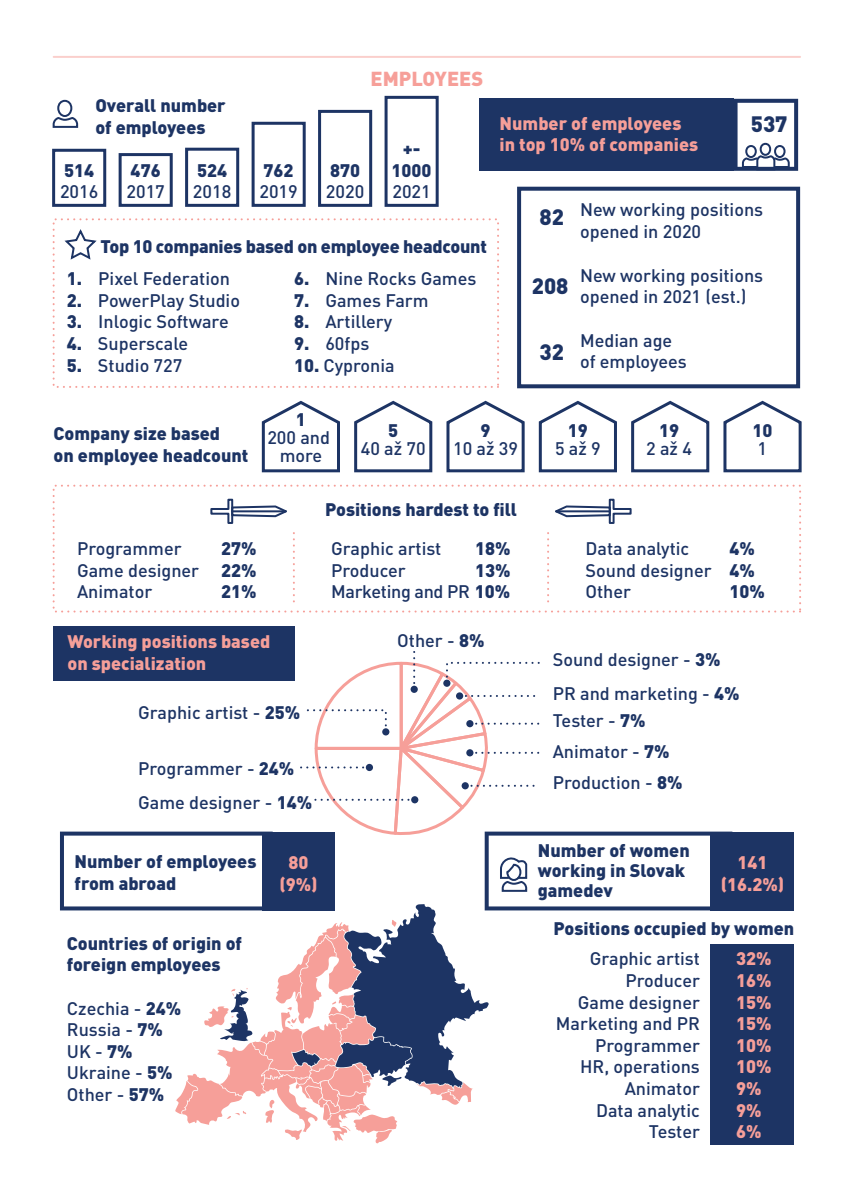
<style>
.page{position:relative;width:842px;height:1191px;background:#fff}
.page>*{position:absolute;margin:0;border:0;box-sizing:border-box;transform-origin:0 0}
.t1{font:900 22px "DIN Pro";color:#1d3464}
.t2{font:900 20px "DIN Pro";color:#f69f99}
.t3{font:500 18px/21.6px "DIN Pro";color:#1d3464}
.t4{font:900 18px/21.6px "DIN Pro";color:#1d3464}
.t5{font:900 18px/21.6px "DIN Pro";color:#f69f99}
.t6{font:500 18px/21.6px "DIN Pro";letter-spacing:-.02em;color:#1d3464;text-align:right}
.s1{font-weight:900}
</style>
<div class="page">
<hr style="left:54px;top:56px;width:746px;height:2px;background:#f69f99">
<div style="left:479px;top:99px;width:254px;height:72px;background:#1d3464"></div>
<svg style="left:733px;top:99px;width:65px;height:72px"></svg>
<div style="left:517px;top:187px;width:283px;height:201px;border:4px solid #1d3464"></div>
<div style="left:52px;top:149px;width:54px;height:58px;border:3px solid #1d3464"></div>
<div style="left:119px;top:153px;width:54px;height:54px;border:3px solid #1d3464"></div>
<div style="left:185px;top:148px;width:54px;height:59px;border:3px solid #1d3464"></div>
<div style="left:252px;top:122px;width:54px;height:85px;border:3px solid #1d3464"></div>
<div style="left:318px;top:110px;width:54px;height:97px;border:3px solid #1d3464"></div>
<div style="left:385px;top:96px;width:54px;height:111px;border:3px solid #1d3464"></div>
<svg style="left:52px;top:115px;width:27px;height:13px"></svg>
<div style="left:57px;top:100px;width:15px;height:17px;border:2px solid #1d3464;border-radius:50%"></div>
<svg style="left:64px;top:229px;width:33px;height:31px"></svg>
<div style="left:53px;top:218px;width:446px;height:170px;border:2px dashed #f69f99"></div>
<svg style="left:261px;top:400px;width:79px;height:73px"></svg>
<svg style="left:354px;top:400px;width:79px;height:73px"></svg>
<svg style="left:446px;top:400px;width:79px;height:73px"></svg>
<svg style="left:538px;top:400px;width:79px;height:73px"></svg>
<svg style="left:631px;top:400px;width:79px;height:73px"></svg>
<svg style="left:723px;top:400px;width:79px;height:73px"></svg>
<svg style="left:293px;top:533px;width:2px;height:68px"></svg>
<svg style="left:547px;top:533px;width:2px;height:68px"></svg>
<div style="left:54px;top:625px;width:241px;height:55px;background:#1d3464"></div>
<div style="left:710px;top:831px;width:84px;height:79px;background:#1d3464"></div>
<div style="left:710px;top:944px;width:84px;height:200px;background:#1d3464"></div>
<svg style="left:60px;top:651px;width:672px;height:492px"></svg>
<svg style="left:210px;top:498px;width:77px;height:26px"></svg>
<hr style="left:232px;top:510px;width:54px;height:2px;background:#1d3464">
<svg style="left:555px;top:498px;width:77px;height:26px"></svg>
<hr style="left:556px;top:510px;width:54px;height:2px;background:#1d3464">
<p class="t2" style="left:370px;top:65px;width:114px">EMPLOYEES</p>
<p class="t4" style="left:95px;top:94px;width:132px">Overall number of employees</p>
<p class="t4" style="left:64px;top:159px;width:32px">514</p>
<p class="t3" style="left:60px;top:181px;width:40px">2016</p>
<p class="t4" style="left:131px;top:159px;width:32px">476</p>
<p class="t3" style="left:126px;top:181px;width:40px">2017</p>
<p class="t4" style="left:197px;top:159px;width:32px">524</p>
<p class="t3" style="left:193px;top:181px;width:40px">2018</p>
<p class="t4" style="left:264px;top:159px;width:32px">762</p>
<p class="t3" style="left:259px;top:181px;width:40px">2019</p>
<p class="t4" style="left:330px;top:159px;width:32px">870</p>
<p class="t3" style="left:326px;top:181px;width:40px">2020</p>
<p class="t4" style="left:392px;top:137px;width:42px;text-align:center">+-<br>1000</p>
<p class="t3" style="left:392px;top:181px;width:40px">2021</p>
<p class="t4" style="left:100px;top:235px;width:388px">Top 10 companies based on employee headcount</p>
<p class="t3" style="left:67px;top:267px;width:165px"><span class="s1">1.</span> Pixel Federation</p>
<p class="t3" style="left:67px;top:289px;width:175px"><span class="s1">2.</span> PowerPlay Studio</p>
<p class="t3" style="left:67px;top:310px;width:164px"><span class="s1">3.</span> Inlogic Software</p>
<p class="t3" style="left:67px;top:332px;width:123px"><span class="s1">4.</span> Superscale</p>
<p class="t3" style="left:67px;top:354px;width:117px"><span class="s1">5.</span> Studio 727</p>
<p class="t3" style="left:294px;top:267px;width:184px"><span class="s1">6.</span> Nine Rocks Games</p>
<p class="t3" style="left:294px;top:289px;width:136px"><span class="s1">7.</span> Games Farm</p>
<p class="t3" style="left:294px;top:310px;width:100px"><span class="s1">8.</span> Artillery</p>
<p class="t3" style="left:294px;top:332px;width:77px"><span class="s1">9.</span> 60fps</p>
<p class="t3" style="left:294px;top:354px;width:102px"><span class="s1">10.</span> Cypronia</p>
<p class="t5" style="left:500px;top:112px;width:200px">Number of employees in top 10% of companies</p>
<p class="t1" style="left:751px;top:109px;width:38px">537</p>
<p class="t1" style="left:539px;top:202px;width:26px">82</p>
<p class="t1" style="left:532px;top:271px;width:38px">208</p>
<p class="t1" style="left:539px;top:337px;width:26px">32</p>
<p class="t3" style="left:580px;top:199px;width:185px">New working positions opened in 2020</p>
<p class="t3" style="left:580px;top:264px;width:185px">New working positions opened in 2021 (est.)</p>
<p class="t3" style="left:580px;top:329px;width:108px">Median age of employees</p>
<p class="t4" style="left:54px;top:422px;width:196px">Company size based<br>on employee headcount</p>
<p class="t4" style="left:296px;top:407px;width:12px">1</p>
<p class="t3" style="left:267px;top:427px;width:64px;line-height:18px;text-align:center">200 and more</p>
<p class="t4" style="left:388px;top:418px;width:12px">5</p>
<p class="t3" style="left:361px;top:437px;width:66px">40 až 70</p>
<p class="t4" style="left:481px;top:418px;width:12px">9</p>
<p class="t3" style="left:453px;top:437px;width:66px">10 až 39</p>
<p class="t3" style="left:77px;top:537px;width:181px;text-align:justify;text-indent:144px"><span class="s1">27% </span>Game designer <span class="s1">22% </span>Animator</p>
<p class="t3" style="left:77px;top:537px;width:106px">Programmer</p>
<p class="t4" style="left:221px;top:580px;width:37px">21%</p>
<p class="t4" style="left:325px;top:498px;width:193px">Positions hardest to fill</p>
<p class="t3" style="left:331px;top:537px;width:112px">Graphic artist</p>
<p class="t4" style="left:475px;top:537px;width:37px">18%</p>
<p class="t3" style="left:331px;top:559px;width:76px">Producer</p>
<p class="t6" style="left:331px;top:559px;width:181px"><span class="s1">13%<br></span>Marketing and PR <span class="s1">10%</span></p>
<p class="t5" style="left:67px;top:630px;width:204px">Working positions based</p>
<p class="t3" style="left:397px;top:629px;width:89px">Other - <span class="s1">8%</span></p>
<p class="t5" style="left:67px;top:652px;width:140px">on specialization</p>
<p class="t3" style="left:138px;top:701px;width:163px">Graphic artist - <span class="s1">25%</span></p>
<p class="t3" style="left:138px;top:757px;width:158px">Programmer - <span class="s1">24%</span></p>
<p class="t3" style="left:138px;top:791px;width:175px">Game designer - <span class="s1">14%</span></p>
<p class="t4" style="left:568px;top:418px;width:22px">19</p>
<p class="t3" style="left:555px;top:437px;width:47px">5 až 9</p>
<p class="t4" style="left:659px;top:418px;width:22px">19</p>
<p class="t3" style="left:646px;top:437px;width:47px">2 až 4</p>
<p class="t4" style="left:752px;top:418px;width:22px">10</p>
<p class="t3" style="left:758px;top:437px;width:11px">1</p>
<p class="t3" style="left:585px;top:537px;width:171px;text-align:justify;text-indent:144px"><span class="s1">4% </span>Sound designer <span class="s1">4% </span>Other</p>
<p class="t3" style="left:585px;top:537px;width:105px">Data analytic</p>
<p class="t4" style="left:729px;top:580px;width:37px">10%</p>
<p class="t3" style="left:553px;top:648px;width:169px">Sound designer - <span class="s1">3%</span></p>
<p class="t3" style="left:553px;top:682px;width:188px">PR and marketing - <span class="s1">4%</span></p>
<p class="t3" style="left:553px;top:709px;width:94px">Tester - <span class="s1">7%</span></p>
<p class="t3" style="left:553px;top:740px;width:118px">Animator - <span class="s1">7%</span></p>
<p class="t3" style="left:553px;top:771px;width:131px">Production - <span class="s1">8%</span></p>
<p class="t4" style="left:538px;top:839px;width:153px;line-height:20px">Number of women working in Slovak gamedev</p>
<p class="t4" style="left:75px;top:850px;width:183px">Number of employees from abroad</p>
<p class="t5" style="left:279px;top:851px;width:40px;text-align:center">80 (9%)</p>
<p class="t5" style="left:721px;top:851px;width:65px;text-align:center">141 (16.2%)</p>
<p class="t4" style="left:67px;top:931px;width:177px">Countries of origin of foreign employees</p>
<p class="t3" style="left:67px;top:996px;width:116px">Czechia - <span class="s1">24%<br></span>Russia - <span class="s1">7%<br></span>UK - <span class="s1">7%<br></span>Ukraine - <span class="s1">5%<br></span>Other - <span class="s1">57%</span></p>
<p class="t4" style="left:553px;top:917px;width:242px">Positions occupied by women</p>
<p class="t3" style="left:556px;top:947px;width:146px;text-align:right">Graphic artist<br>Producer<br>Game designer<br>Marketing and PR<br>Programmer<br>HR, operations<br>Animator<br>Data analytic<br>Tester</p>
<p class="t5" style="left:736px;top:947px;width:37px">32%<br>16%<br>15%<br>15%<br>10%<br>10%<br>9%<br>9%<br>6%</p>
</div>
